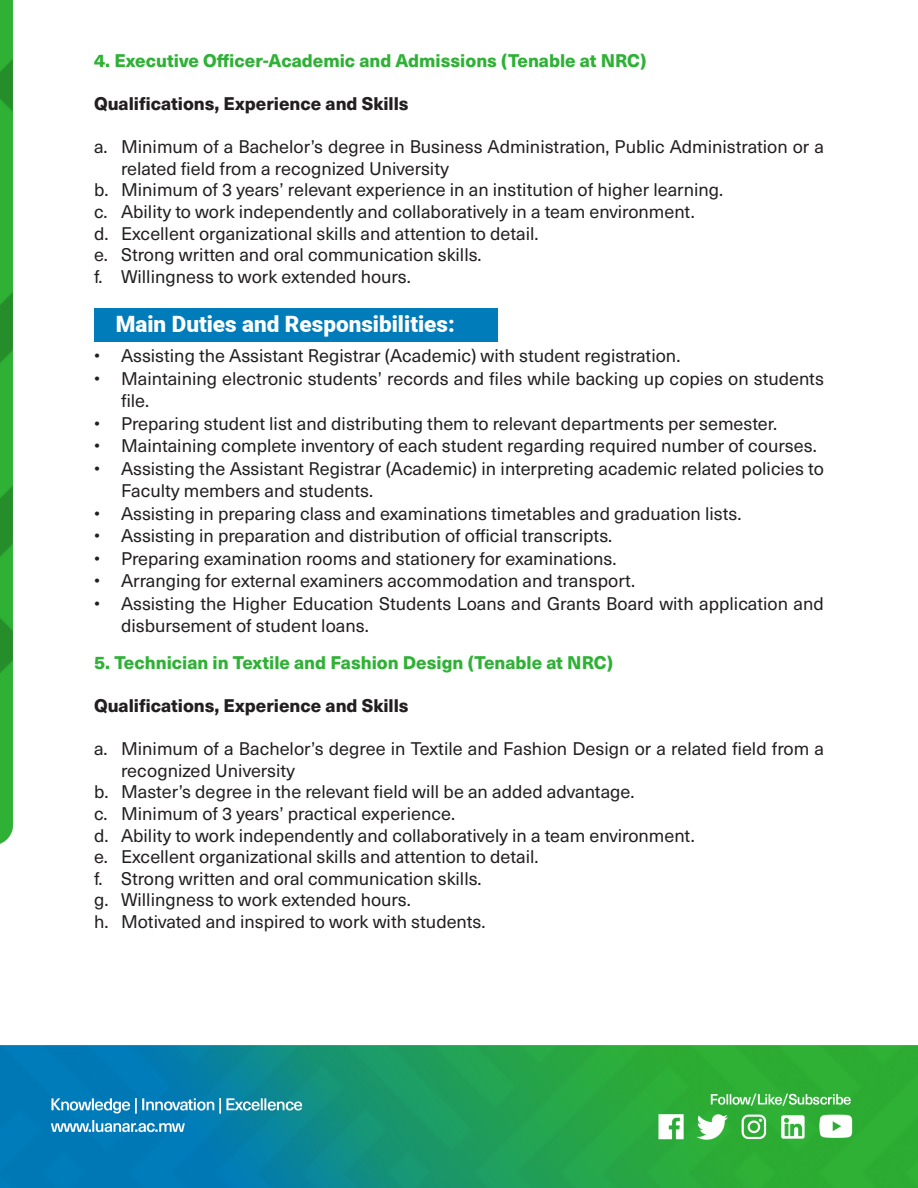
<style>
.page{position:relative;width:918px;height:1188px;background:#fff}
.page>*{position:absolute;margin:0;border:0;box-sizing:border-box;transform-origin:0 0}
.t1{font:900 22.5px "Araboto";color:#fff}
.t2{font:18px/22.5px "Neue Haas Unica";color:#231f20}
.t3{font:800 18px "Neue Haas Unica";color:#2eb135}
.t4{font:800 18px "Neue Haas Unica";color:#231f20}
</style>
<div class="page">
<img style="left:0;top:0;width:918px;height:1188px">
<div style="left:95px;top:308px;width:403px;height:34px;background:#007cbb"></div>
<p class="t3" style="left:94px;top:46px;width:554px">4. Executive Officer-Academic and Admissions (Tenable at NRC)</p>
<p class="t4" style="left:94px;top:90px;width:316px">Qualifications, Experience and Skills</p>
<p class="t2" style="left:121px;top:135px;width:704px;line-height:21.6px;text-indent:-27px">a. Minimum of a Bachelor’s degree in Business Administration, Public Administration or a related field from a recognized University</p>
<p class="t2" style="left:94px;top:178px;width:631px">b. Minimum of 3 years’ relevant experience in an institution of higher learning.</p>
<p class="t2" style="left:94px;top:199px;width:602px">c. Ability to work independently and collaboratively in a team environment.</p>
<p class="t2" style="left:94px;top:221px;width:446px">d. Excellent organizational skills and attention to detail.</p>
<p class="t2" style="left:94px;top:243px;width:389px">e. Strong written and oral communication skills.</p>
<p class="t2" style="left:94px;top:264px;width:318px">f. Willingness to work extended hours.</p>
<p class="t1" style="left:116px;top:309px;width:340px">Main Duties and Responsibilities:</p>
<p class="t2" style="left:94px;top:344px;width:588px">• Assisting the Assistant Registrar (Academic) with student registration.</p>
<p class="t2" style="left:121px;top:366px;width:704px;text-indent:-27px">• Maintaining electronic students’ records and files while backing up copies on students file.</p>
<p class="t2" style="left:94px;top:411px;width:685px">• Preparing student list and distributing them to relevant departments per semester.</p>
<p class="t2" style="left:94px;top:434px;width:724px">• Maintaining complete inventory of each student regarding required number of courses.</p>
<p class="t2" style="left:121px;top:456px;width:704px;text-indent:-27px">• Assisting the Assistant Registrar (Academic) in interpreting academic related policies to<br>Faculty members and students.</p>
<p class="t2" style="left:94px;top:501px;width:649px">• Assisting in preparing class and examinations timetables and graduation lists.</p>
<p class="t2" style="left:94px;top:524px;width:520px">• Assisting in preparation and distribution of official transcripts.</p>
<p class="t2" style="left:94px;top:546px;width:524px">• Preparing examination rooms and stationery for examinations.</p>
<p class="t2" style="left:94px;top:569px;width:543px">• Arranging for external examiners accommodation and transport.</p>
<p class="t2" style="left:121px;top:591px;width:704px;text-indent:-27px">• Assisting the Higher Education Students Loans and Grants Board with application and disbursement of student loans.</p>
<p class="t3" style="left:94px;top:648px;width:520px">5. Technician in Textile and Fashion Design (Tenable at NRC)</p>
<p class="t4" style="left:94px;top:692px;width:316px">Qualifications, Experience and Skills</p>
<p class="t2" style="left:121px;top:737px;width:704px;line-height:21.6px;text-indent:-27px">a. Minimum of a Bachelor’s degree in Textile and Fashion Design or a related field from a recognized University</p>
<p class="t2" style="left:94px;top:780px;width:542px">b. Master’s degree in the relevant field will be an added advantage.</p>
<p class="t2" style="left:94px;top:801px;width:363px">c. Minimum of 3 years’ practical experience.</p>
<p class="t2" style="left:94px;top:823px;width:602px">d. Ability to work independently and collaboratively in a team environment.</p>
<p class="t2" style="left:94px;top:844px;width:446px">e. Excellent organizational skills and attention to detail.</p>
<p class="t2" style="left:94px;top:866px;width:389px">f. Strong written and oral communication skills.</p>
<p class="t2" style="left:94px;top:888px;width:318px">g. Willingness to work extended hours.</p>
<p class="t2" style="left:94px;top:909px;width:393px">h. Motivated and inspired to work with students.</p>
</div>
